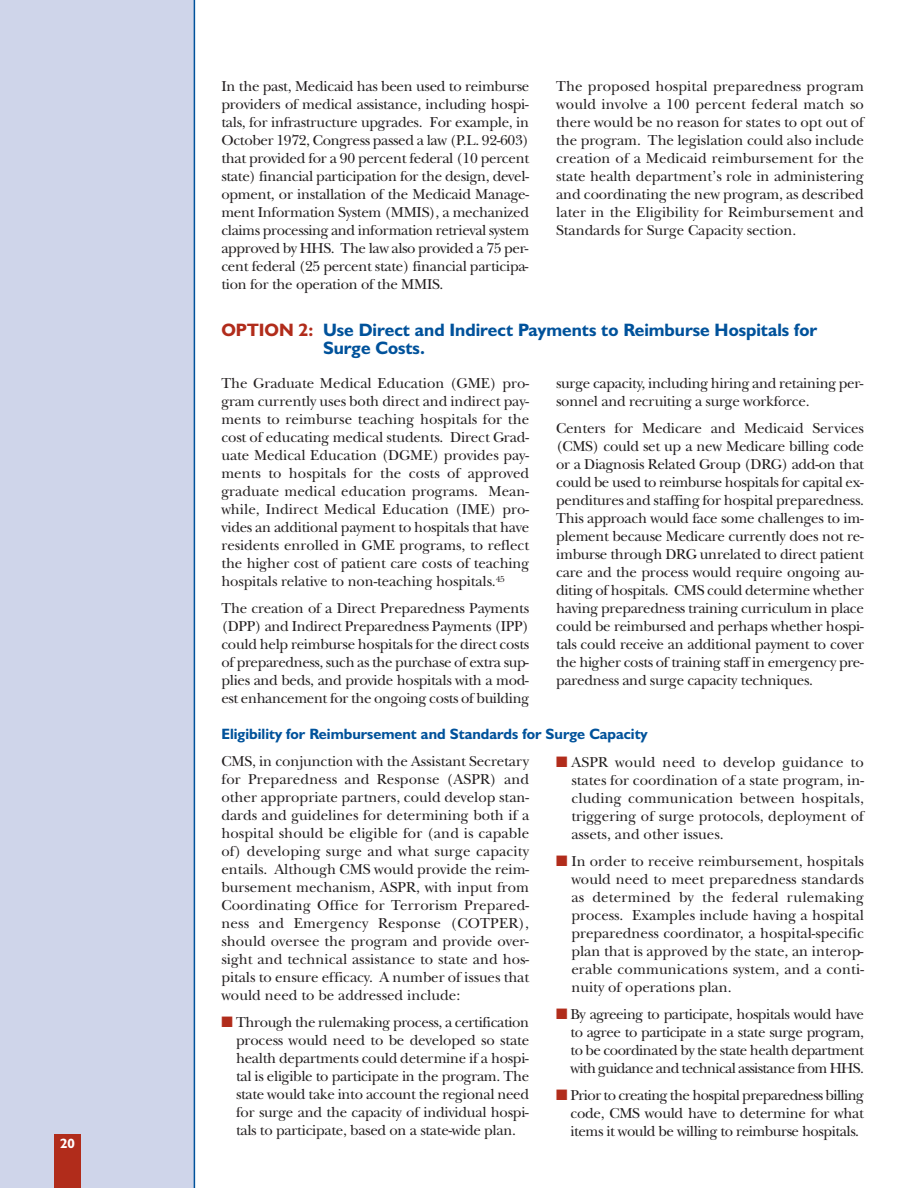
<style>
.page{position:relative;width:918px;height:1188px;background:#fff}
.page>*{position:absolute;margin:0;border:0;box-sizing:border-box;transform-origin:0 0}
.t1{font:700 18px/18px "Humanist 521 BT";color:#00529b}
.t2{font:15px/18px "New Baskerville";letter-spacing:-.02em;color:#231f20;text-align:justify}
.t3{font:700 15px "Humanist 521 BT";color:#00529b}
.t4{font:700 13.5px "Humanist 521 BT";color:#fff}
.s1{color:#b12c1b}
</style>
<div class="page">
<div style="left:0;top:0;width:194px;height:1188px;background:#cfd5ea"></div>
<hr style="left:194px;top:0;width:1px;height:1188px;background:#00529b">
<div style="left:54px;top:1134px;width:27px;height:54px;background:#b12c1b"></div>
<p class="t4" style="left:60px;top:1138px;width:16px">20</p>
<p class="t2" style="left:221px;top:79px;width:310px">In the past, Medicaid has been used to reimburse providers of medical assistance, including hospi&shy;tals, for infrastructure upgrades. For example, in October 1972, Congress passed a law (P.L. 92-603) that provided for a 90 percent federal (10 percent state) financial participation for the design, devel&shy;opment, or installation of the Medicaid Manage&shy;ment Information System (MMIS), a mechanized claims processing and information retrieval system approved by HHS. The law also provided a 75 per&shy;cent federal (25 percent state) financial participa&shy;tion for the operation of the MMIS.</p>
<p class="t2" style="left:556px;top:79px;width:309px">The proposed hospital preparedness program would involve a 100 percent federal match so there would be no reason for states to opt out of the program. The legislation could also include creation of a Medicaid reimbursement for the state health department’s role in administering and coordinating the new program, as described later in the Eligibility for Reimbursement and Standards for Surge Capacity section.</p>
<p class="t1" style="left:323px;top:323px;width:496px;text-indent:-102px"><span class="s1">OPTION 2:</span> Use Direct and Indirect Payments to Reimburse Hospitals for<br>Surge Costs.</p>
<p class="t2" style="left:221px;top:376px;width:309px">The Graduate Medical Education (GME) pro&shy;gram currently uses both direct and indirect pay&shy;ments to reimburse teaching hospitals for the cost of educating medical students. Direct Grad&shy;uate Medical Education (DGME) provides pay&shy;ments to hospitals for the costs of approved graduate medical education programs. Mean&shy;while, Indirect Medical Education (IME) pro&shy;vides an additional payment to hospitals that have residents enrolled in GME programs, to reflect the higher cost of patient care costs of teaching hospitals relative to non-teaching hospitals.<sup>45</sup></p>
<p class="t2" style="left:221px;top:601px;width:309px">The creation of a Direct Preparedness Payments (DPP) and Indirect Preparedness Payments (IPP) could help reimburse hospitals for the direct costs of preparedness, such as the purchase of extra sup&shy;plies and beds, and provide hospitals with a mod&shy;est enhancement for the ongoing costs of building</p>
<p class="t2" style="left:556px;top:376px;width:309px">surge capacity, including hiring and retaining per&shy;sonnel and recruiting a surge workforce.</p>
<p class="t2" style="left:556px;top:421px;width:309px">Centers for Medicare and Medicaid Services (CMS) could set up a new Medicare billing code or a Diagnosis Related Group (DRG) add-on that could be used to reimburse hospitals for capital ex&shy;penditures and staffing for hospital preparedness.<br>This approach would face some challenges to im&shy;plement because Medicare currently does not re&shy;imburse through DRG unrelated to direct patient care and the process would require ongoing au&shy;diting of hospitals. CMS could determine whether having preparedness training curriculum in place could be reimbursed and perhaps whether hospi&shy;tals could receive an additional payment to cover the higher costs of training staff in emergency pre&shy;paredness and surge capacity techniques.</p>
<p class="t3" style="left:221px;top:729px;width:428px">Eligibility for Reimbursement and Standards for Surge Capacity</p>
<p class="t2" style="left:221px;top:754px;width:309px">CMS, in conjunction with the Assistant Secretary for Preparedness and Response (ASPR) and other appropriate partners, could develop stan&shy;dards and guidelines for determining both if a hospital should be eligible for (and is capable of) developing surge and what surge capacity entails. Although CMS would provide the reim&shy;bursement mechanism, ASPR, with input from Coordinating Office for Terrorism Prepared&shy;ness and Emergency Response (COTPER), should oversee the program and provide over&shy;sight and technical assistance to state and hos&shy;pitals to ensure efficacy. A number of issues that would need to be addressed include:</p>
<p class="t2" style="left:236px;top:1015px;width:295px;text-indent:-15px"><span class="s1">■</span> Through the rulemaking process, a certification process would need to be developed so state health departments could determine if a hospi&shy;tal is eligible to participate in the program. The state would take into account the regional need for surge and the capacity of individual hospi&shy;tals to participate, based on a state-wide plan.</p>
<p class="t2" style="left:571px;top:755px;width:294px;text-indent:-15px"><span class="s1">■</span> ASPR would need to develop guidance to states for coordination of a state program, in&shy;cluding communication between hospitals, triggering of surge protocols, deployment of assets, and other issues.</p>
<p class="t2" style="left:571px;top:854px;width:294px;text-indent:-15px"><span class="s1">■</span> In order to receive reimbursement, hospitals would need to meet preparedness standards as determined by the federal rulemaking process. Examples include having a hospital preparedness coordinator, a hospital-specific plan that is approved by the state, an interop&shy;erable communications system, and a conti&shy;nuity of operations plan.</p>
<p class="t2" style="left:570px;top:1007px;width:295px;text-indent:-14px"><span class="s1">■</span> By agreeing to participate, hospitals would have to agree to participate in a state surge program, to be coordinated by the state health department with guidance and technical assistance from HHS.</p>
<p class="t2" style="left:570px;top:1088px;width:295px;text-indent:-14px"><span class="s1">■</span> Prior to creating the hospital preparedness billing code, CMS would have to determine for what items it would be willing to reimburse hospitals.</p>
</div>
